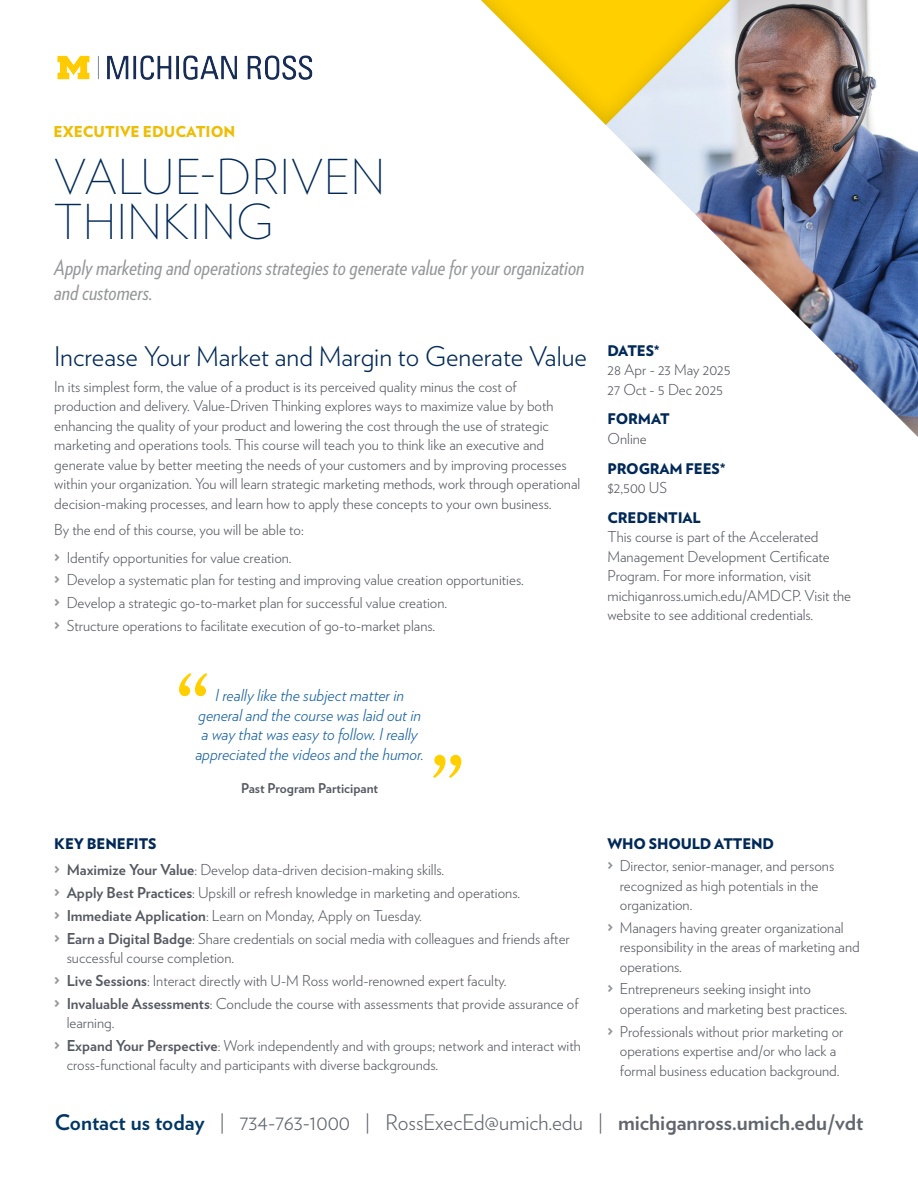
<style>
.page{position:relative;width:918px;height:1188px;background:#fff}
.page>*{position:absolute;margin:0;border:0;box-sizing:border-box;transform-origin:0 0}
.Body_Copy{font:108px "Verlag";color:#ffcf00}
.t1{font:200 48px/45px "Verlag";color:#002957}
.Intro{font:300 27px "Verlag";color:#002957}
.t2{font:300 21.45px "Verlag";color:#61656e}
.t3{font:italic 21px/25.2px "Verlag Condensed";color:#949698}
.t4{font:italic 300 16.5px/19.8px "Verlag";color:#18629e;text-align:center}
.Body_Copy-2{font:300 15px/19.5px "Verlag";color:#555962}
.SUBHEAD{font:300 15px/19.5px "Verlag";color:#555962}
.Intro-2{font:900 15px "Verlag";color:#edbd07}
.Intro-3{font:900 14.7px "Verlag";letter-spacing:-.01em;color:#002957}
.t5{font:700 13.5px "Verlag";color:#555962}
.s1{font-weight:900;color:#949698}
.s2{font-weight:700}
.s3{font-weight:700;color:#003663}
</style>
<div class="page">
<img style="left:608px;top:0;width:310px;height:437px">
<svg style="left:481px;top:0;width:292px;height:127px"></svg>
<img style="left:57px;top:55px;width:256px;height:25px">
<p class="Intro-2" style="left:54px;top:119px;width:183px">EXECUTIVE EDUCATION</p>
<p class="t1" style="left:54px;top:152px;width:333px">VALUE-DRIVEN<br>THINKING</p>
<p class="t3" style="left:54px;top:254px;width:532px">Apply marketing and operations strategies to generate value for your organization and customers.</p>
<p class="Intro" style="left:54px;top:336px;width:534px">Increase Your Market and Margin to Generate Value</p>
<p class="Body_Copy-2" style="left:54px;top:376px;width:528px">In its simplest form, the value of a product is its perceived quality minus the cost of production and delivery. Value-Driven Thinking explores ways to maximize value by both enhancing the quality of your product and lowering the cost through the use of strategic marketing and operations tools. This course will teach you to think like an executive and generate value by better meeting the needs of your customers and by improving processes within your organization. You will learn strategic marketing methods, work through operational decision-making processes, and learn how to apply these concepts to your own business.</p>
<p class="Body_Copy-2" style="left:54px;top:519px;width:251px">By the end of this course, you will be able to:</p>
<p class="Body_Copy-2" style="left:54px;top:547px;width:239px"><span class="s1">&gt;</span> Identify opportunities for value creation.</p>
<p class="Body_Copy-2" style="left:54px;top:569px;width:471px"><span class="s1">&gt;</span> Develop a systematic plan for testing and improving value creation opportunities.</p>
<p class="Body_Copy-2" style="left:54px;top:592px;width:394px"><span class="s1">&gt;</span> Develop a strategic go-to-market plan for successful value creation.</p>
<p class="Body_Copy-2" style="left:54px;top:615px;width:382px"><span class="s1">&gt;</span> Structure operations to facilitate execution of go-to-market plans.</p>
<p class="Intro-3" style="left:54px;top:831px;width:104px">KEY BENEFITS</p>
<p class="Body_Copy" style="left:176px;top:635px;width:36px">“</p>
<p class="t4" style="left:195px;top:684px;width:230px">I really like the subject matter in general and the course was laid out in a way that was easy to follow. I really appreciated the videos and the humor.</p>
<p class="t5" style="left:241px;top:777px;width:139px">Past Program Participant</p>
<p class="Body_Copy" style="left:430px;top:716px;width:36px">”</p>
<p class="Body_Copy-2" style="left:54px;top:859px;width:391px"><span class="s1">&gt;</span> <span class="s2">Maximize Your Value</span>: Develop data-driven decision-making skills.</p>
<p class="Body_Copy-2" style="left:54px;top:882px;width:467px"><span class="s1">&gt;</span> <span class="s2">Apply Best Practices</span>: Upskill or refresh knowledge in marketing and operations.</p>
<p class="Body_Copy-2" style="left:54px;top:905px;width:369px"><span class="s1">&gt;</span> <span class="s2">Immediate Application</span>: Learn on Monday, Apply on Tuesday.</p>
<p class="Body_Copy-2" style="left:67px;top:928px;width:505px;text-indent:-12px"><span class="s1">&gt;</span> <span class="s2">Earn a Digital Badge</span>: Share credentials on social media with colleagues and friends after successful course completion.</p>
<p class="Body_Copy-2" style="left:54px;top:970px;width:454px"><span class="s1">&gt;</span> <span class="s2">Live Sessions</span>: Interact directly with U-M Ross world-renowned expert faculty.</p>
<p class="Body_Copy-2" style="left:67px;top:993px;width:513px;text-indent:-12px"><span class="s1">&gt;</span> <span class="s2">Invaluable Assessments</span>: Conclude the course with assessments that provide assurance of learning.</p>
<p class="Body_Copy-2" style="left:67px;top:1035px;width:516px;text-indent:-12px"><span class="s1">&gt;</span> <span class="s2">Expand Your Perspective</span>: Work independently and with groups; network and interact with cross-functional faculty and participants with diverse backgrounds.</p>
<p class="Intro-3" style="left:608px;top:338px;width:54px">DATES*</p>
<p class="SUBHEAD" style="left:608px;top:359px;width:125px">28 Apr - 23 May 2025</p>
<h3 class="Body_Copy-2" style="left:608px;top:379px;width:117px">27 Oct - 5 Dec 2025</h3>
<p class="Intro-3" style="left:608px;top:407px;width:64px">FORMAT</p>
<p class="SUBHEAD" style="left:608px;top:428px;width:41px">Online</p>
<p class="Intro-3" style="left:608px;top:456px;width:120px">PROGRAM FEES*</p>
<p class="SUBHEAD" style="left:608px;top:477px;width:61px">$2,500 US</p>
<p class="SUBHEAD" style="left:608px;top:526px;width:245px">This course is part of the Accelerated Management Development Certificate Program. For more information, visit michiganross.umich.edu/AMDCP. Visit the website to see additional credentials.</p>
<p class="Intro-3" style="left:608px;top:505px;width:95px">CREDENTIAL</p>
<p class="Intro-3" style="left:608px;top:831px;width:168px">WHO SHOULD ATTEND</p>
<p class="Body_Copy-2" style="left:620px;top:855px;width:216px;text-indent:-12px"><span class="s1">&gt;</span> Director, senior-manager, and persons recognized as high potentials in the organization.</p>
<p class="Body_Copy-2" style="left:620px;top:917px;width:241px;text-indent:-12px"><span class="s1">&gt;</span> Managers having greater organizational responsibility in the areas of marketing and operations.</p>
<p class="Body_Copy-2" style="left:620px;top:978px;width:229px;text-indent:-12px"><span class="s1">&gt;</span> Entrepreneurs seeking insight into operations and marketing best practices.</p>
<p class="Body_Copy-2" style="left:607px;top:1021px;width:237px;text-align:center"><span class="s1">&gt;</span> Professionals without prior marketing or operations expertise and/or who lack a formal business education background.</p>
<p class="t2" style="left:55px;top:1106px;width:810px"><span class="s3">Contact us today</span> | 734-763-1000 | RossExecEd@umich.edu | <span class="s2">michiganross.umich.edu/vdt</span></p>
</div>
